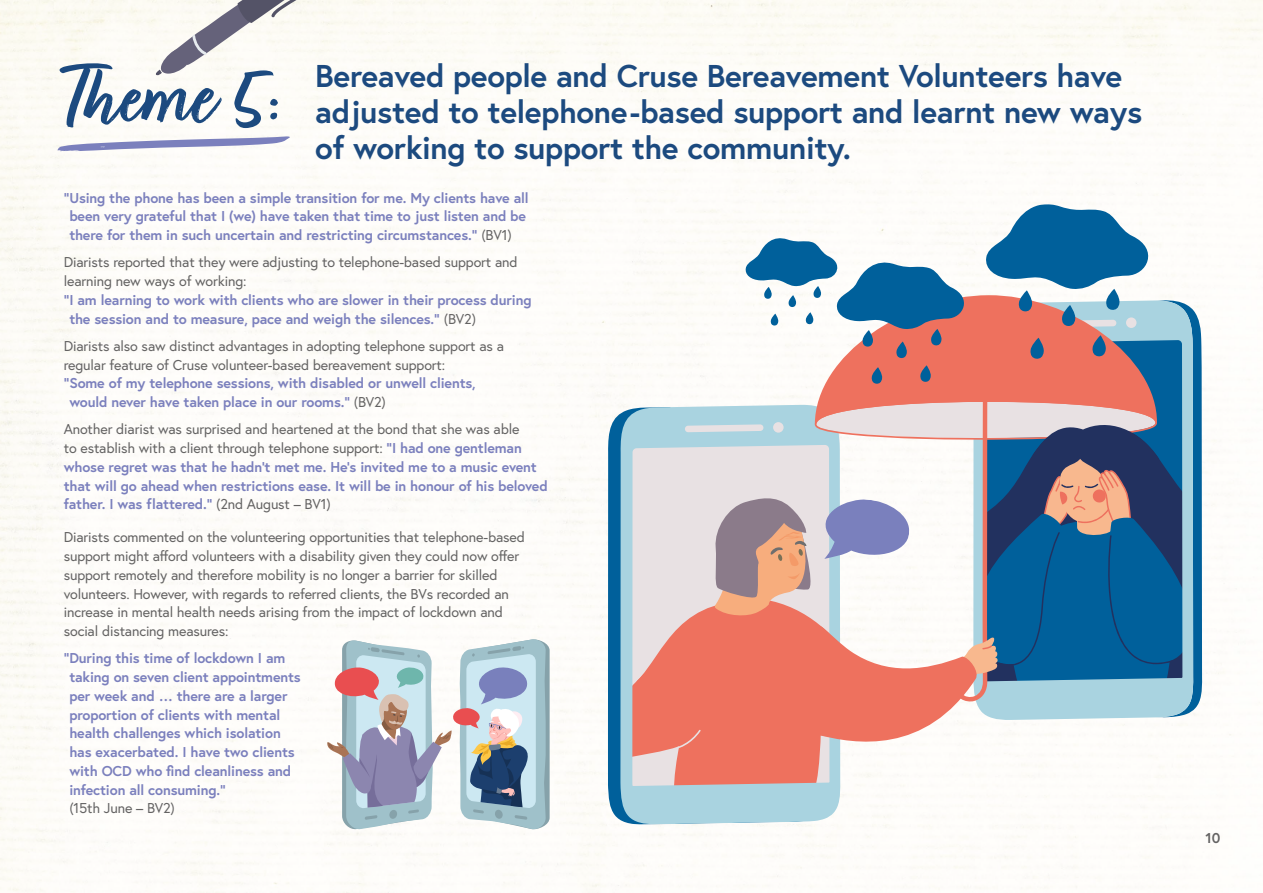
<style>
.page{position:relative;width:1263px;height:893px;background:#fff}
.page>*{position:absolute;margin:0;border:0;box-sizing:border-box;transform-origin:0 0}
.t1{font:90px "Turbinado Bold Pro";letter-spacing:-.01em;color:#1c4a7f}
.t2{font:700 31.5px/36px "Europa";letter-spacing:-.01em;color:#1c4a7f}
.t3{font:700 14.25px/18.8px "Europa";letter-spacing:-.01em;color:#7b80bd}
.t4{font:14.25px/18.8px "Europa";letter-spacing:-.01em;color:#646363}
.t5{font:700 14.25px "Europa";color:#646363}
.s1{font-weight:400;color:#646363}
</style>
<div class="page">
<svg style="left:608px;top:407px;width:215px;height:418px;background:#1b70a5"></svg>
<svg style="left:620px;top:405px;width:220px;height:419px;background:#a3cddc"></svg>
<svg style="left:628px;top:202px;width:574px;height:601px"></svg>
<svg style="left:57px;top:136px;width:233px;height:15px"></svg>
<svg style="left:327px;top:639px;width:223px;height:190px"></svg>
<svg style="left:155px;top:0;width:151px;height:76px"></svg>
<h1 class="t1" style="left:64px;top:48px;width:220px">Theme 5:</h1>
<h2 class="t2" style="left:315px;top:57px;width:828px">Bereaved people and Cruse Bereavement Volunteers have adjusted to telephone-based support and learnt new ways of working to support the community.</h2>
<p class="t3" style="left:69px;top:188px;width:461px;text-indent:-6px">“Using the phone has been a simple transition for me. My clients have all been very grateful that I (we) have taken that time to just listen and be there for them in such uncertain and restricting circumstances.” <span class="s1">(BV1)</span></p>
<p class="t4" style="left:64px;top:253px;width:455px">Diarists reported that they were adjusting to telephone-based support and learning new ways of working:</p>
<p class="t3" style="left:69px;top:290px;width:464px;text-indent:-6px">“I am learning to work with clients who are slower in their process during the session and to measure, pace and weigh the silences.” <span class="s1">(BV2)</span></p>
<p class="t4" style="left:64px;top:336px;width:442px">Diarists also saw distinct advantages in adopting telephone support as a regular feature of Cruse volunteer-based bereavement support:</p>
<p class="t3" style="left:69px;top:374px;width:408px;text-indent:-6px">“Some of my telephone sessions, with disabled or unwell clients, would never have taken place in our rooms.” <span class="s1">(BV2)</span></p>
<p class="t3" style="left:64px;top:420px;width:485px"><span class="s1">Another diarist was surprised and heartened at the bond that she was able<br>to establish with a client through telephone support:</span> “I had one gentleman whose regret was that he hadn’t met me. He’s invited me to a music event that will go ahead when restrictions ease. It will be in honour of his beloved father. I was flattered.” <span class="s1">(2nd August – BV1)</span></p>
<p class="t4" style="left:64px;top:528px;width:463px">Diarists commented on the volunteering opportunities that telephone-based support might afford volunteers with a disability given they could now offer support remotely and therefore mobility is no longer a barrier for skilled volunteers. However, with regards to referred clients, the BVs recorded an increase in mental health needs arising from the impact of lockdown and social distancing measures:</p>
<p class="t3" style="left:69px;top:649px;width:233px;text-indent:-6px">“During this time of lockdown I am taking on seven client appointments per week and … there are a larger proportion of clients with mental health challenges which isolation has exacerbated. I have two clients with OCD who find cleanliness and infection all consuming.”</p>
<p class="t4" style="left:69px;top:799px;width:107px">(15th June – BV2)</p>
<p class="t5" style="left:1205px;top:828px;width:16px">10</p>
</div>
